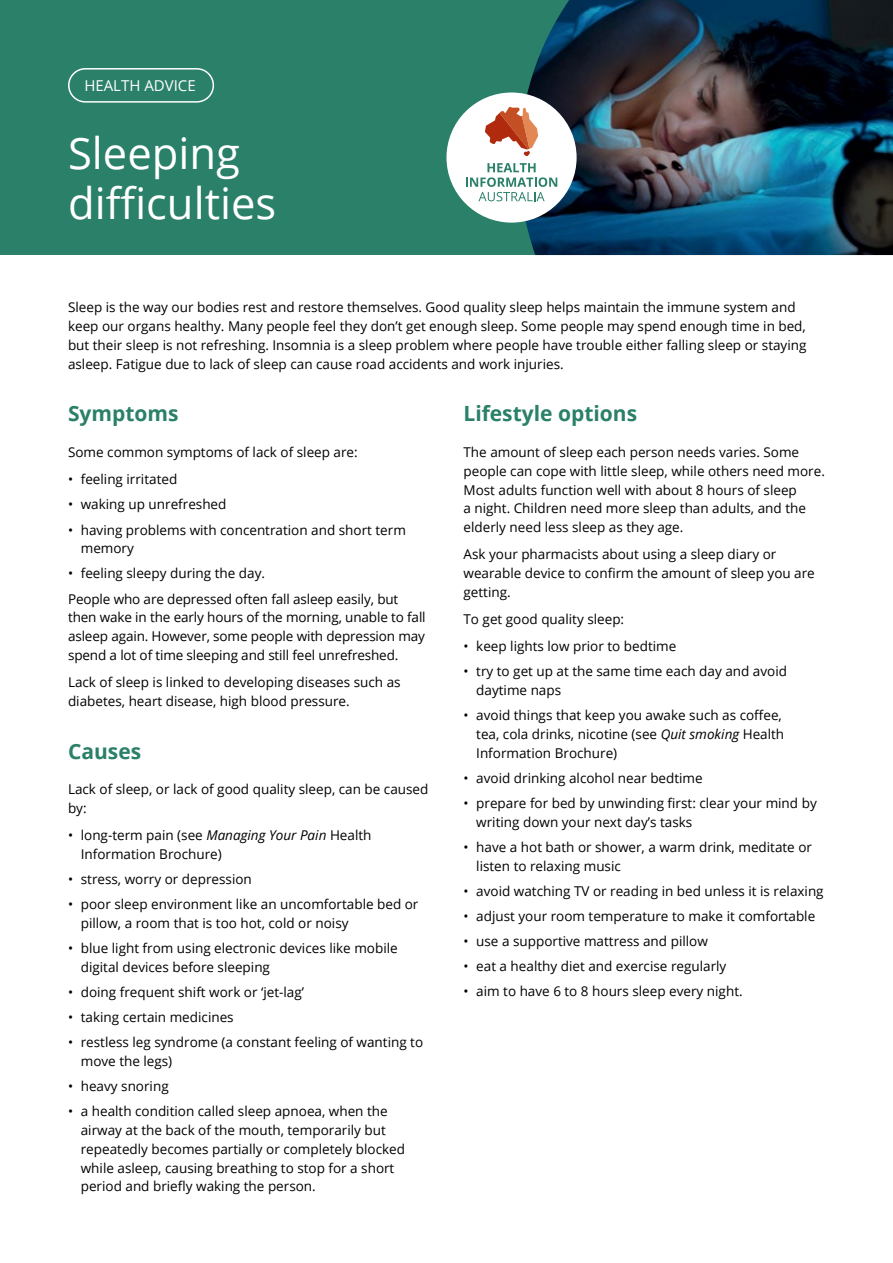
<style>
.page{position:relative;width:893px;height:1263px;background:#fff}
.page>*{position:absolute;margin:0;border:0;box-sizing:border-box;transform-origin:0 0}
.t1{font:43.5px/49.5px "Open Sans";color:#fff}
.t2{font:700 21px "Open Sans";color:#2a8068}
.t3{font:15px "Open Sans";color:#fff}
.t4{font:13.5px/18.8px "Open Sans";color:#000}
.s1{font-style:italic}
</style>
<div class="page">
<div style="left:0;top:0;width:893px;height:255px;background:#2a8068"></div>
<div style="left:68px;top:68px;width:146px;height:35px;border:2px solid #fff;border-radius:17px"></div>
<img style="left:525px;top:0;width:368px;height:255px">
<div style="left:446px;top:92px;width:131px;height:131px;background:#fff;border-radius:50%"></div>
<svg style="left:466px;top:163px;width:91px;height:38px"></svg>
<svg style="left:485px;top:107px;width:53px;height:49px"></svg>
<p class="t3" style="left:84px;top:75px;width:113px">HEALTH ADVICE</p>
<h1 class="t1" style="left:68px;top:128px;width:210px">Sleeping difficulties</h1>
<p class="t4" style="left:68px;top:298px;width:740px">Sleep is the way our bodies rest and restore themselves. Good quality sleep helps maintain the immune system and keep our organs healthy. Many people feel they don’t get enough sleep. Some people may spend enough time in bed, but their sleep is not refreshing. Insomnia is a sleep problem where people have trouble either falling sleep or staying asleep. Fatigue due to lack of sleep can cause road accidents and work injuries.</p>
<h2 class="t2" style="left:68px;top:399px;width:112px">Symptoms</h2>
<p class="t4" style="left:68px;top:442px;width:291px">Some common symptoms of lack of sleep are:</p>
<p class="t4" style="left:68px;top:470px;width:111px">• feeling irritated</p>
<p class="t4" style="left:68px;top:495px;width:160px">• waking up unrefreshed</p>
<p class="t4" style="left:81px;top:520px;width:327px;text-indent:-13px">• having problems with concentration and short term memory</p>
<p class="t4" style="left:68px;top:561px;width:332px;line-height:25px">• feeling sleepy during the day.<br>People who are depressed often fall asleep easily, but</p>
<p class="t4" style="left:68px;top:608px;width:359px;text-align:justify">then wake in the early hours of the morning, unable to fall asleep again. However, some people with depression may spend a lot of time sleeping and still feel unrefreshed.</p>
<p class="t4" style="left:68px;top:672px;width:334px">Lack of sleep is linked to developing diseases such as diabetes, heart disease, high blood pressure.</p>
<h2 class="t2" style="left:68px;top:736px;width:75px">Causes</h2>
<p class="t4" style="left:68px;top:780px;width:362px">Lack of sleep, or lack of good quality sleep, can be caused by:</p>
<p class="t4" style="left:81px;top:826px;width:292px;text-indent:-13px">• long-term pain (see <span class="s1">Managing Your Pain</span> Health<br>Information Brochure)</p>
<p class="t4" style="left:68px;top:870px;width:185px">• stress, worry or depression</p>
<p class="t4" style="left:81px;top:895px;width:339px;text-indent:-13px">• poor sleep environment like an uncomfortable bed or pillow, a room that is too hot, cold or noisy</p>
<p class="t4" style="left:81px;top:939px;width:318px;text-indent:-13px">• blue light from using electronic devices like mobile digital devices before sleeping</p>
<p class="t4" style="left:68px;top:982px;width:238px">• doing frequent shift work or ‘jet-lag’</p>
<p class="t4" style="left:68px;top:1008px;width:167px">• taking certain medicines</p>
<p class="t4" style="left:81px;top:1033px;width:344px;text-indent:-13px">• restless leg syndrome (a constant feeling of wanting to move the legs)</p>
<p class="t4" style="left:68px;top:1077px;width:102px">• heavy snoring</p>
<p class="t4" style="left:81px;top:1102px;width:326px;text-indent:-13px">• a health condition called sleep apnoea, when the airway at the back of the mouth, temporarily but repeatedly becomes partially or completely blocked while asleep, causing breathing to stop for a short period and briefly waking the person.</p>
<h2 class="t2" style="left:463px;top:399px;width:175px">Lifestyle options</h2>
<p class="t4" style="left:463px;top:442px;width:363px">The amount of sleep each person needs varies. Some people can cope with little sleep, while others need more.<br>Most adults function well with about 8 hours of sleep<br>a night. Children need more sleep than adults, and the elderly need less sleep as they age.</p>
<p class="t4" style="left:463px;top:545px;width:353px">Ask your pharmacists about using a sleep diary or wearable device to confirm the amount of sleep you are getting.</p>
<p class="t4" style="left:463px;top:609px;width:162px">To get good quality sleep:</p>
<p class="t4" style="left:463px;top:637px;width:214px">• keep lights low prior to bedtime</p>
<p class="t4" style="left:476px;top:662px;width:312px;text-indent:-13px">• try to get up at the same time each day and avoid daytime naps</p>
<p class="t4" style="left:476px;top:706px;width:309px;text-indent:-13px">• avoid things that keep you awake such as coffee, tea, cola drinks, nicotine (see <span class="s1">Quit smoking</span> Health<br>Information Brochure)</p>
<p class="t4" style="left:463px;top:768px;width:241px">• avoid drinking alcohol near bedtime</p>
<p class="t4" style="left:476px;top:793px;width:342px;text-indent:-13px">• prepare for bed by unwinding first: clear your mind by writing down your next day’s tasks</p>
<p class="t4" style="left:476px;top:837px;width:337px;text-indent:-13px">• have a hot bath or shower, a warm drink, meditate or listen to relaxing music</p>
<p class="t4" style="left:463px;top:881px;width:362px">• avoid watching TV or reading in bed unless it is relaxing</p>
<p class="t4" style="left:463px;top:906px;width:353px">• adjust your room temperature to make it comfortable</p>
<p class="t4" style="left:463px;top:931px;width:246px">• use a supportive mattress and pillow</p>
<p class="t4" style="left:463px;top:957px;width:264px">• eat a healthy diet and exercise regularly</p>
<p class="t4" style="left:463px;top:982px;width:281px">• aim to have 6 to 8 hours sleep every night.</p>
</div>
